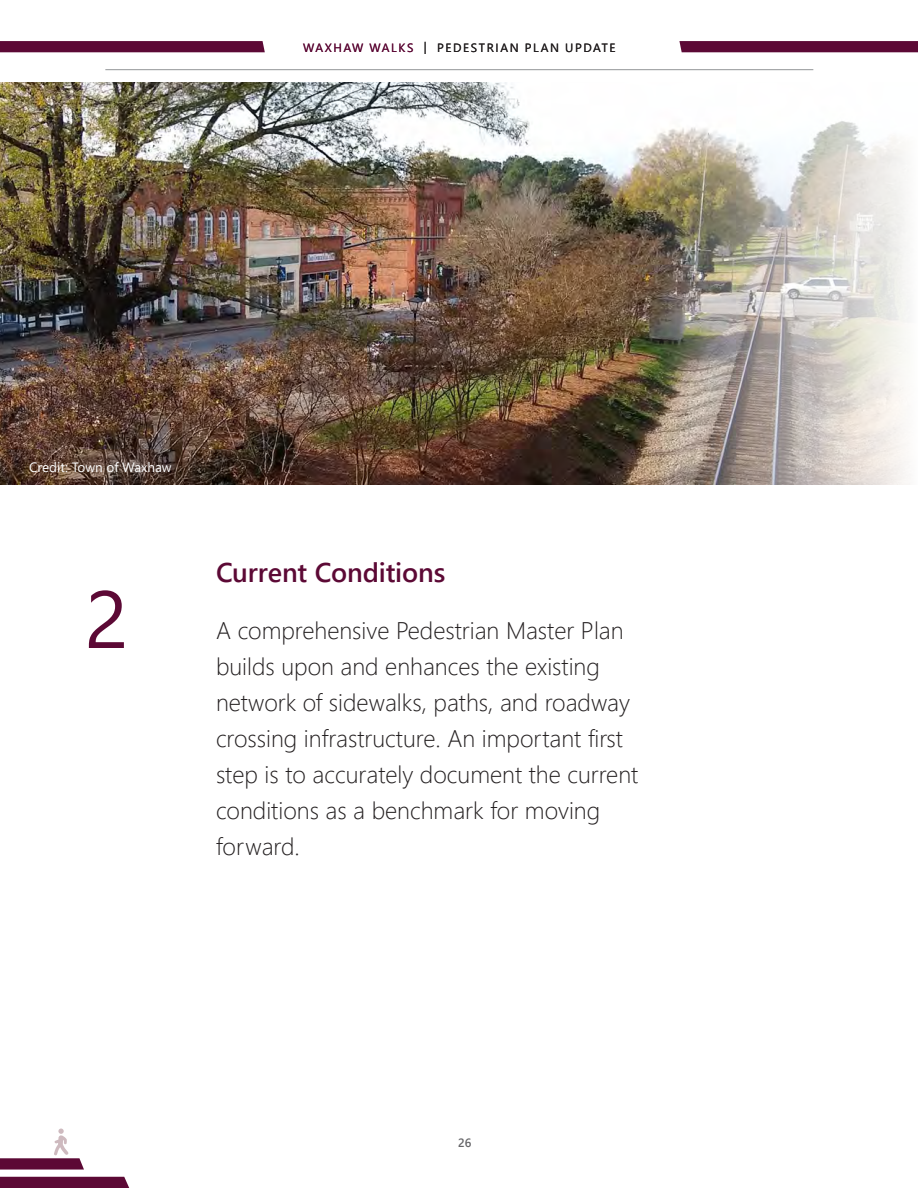
<style>
.page{position:relative;width:918px;height:1188px;background:#fff}
.page>*{position:absolute;margin:0;border:0;box-sizing:border-box;transform-origin:0 0}
.Chapter_Number{font:81px "Segoe UI";color:#5c0935}
.t1{font:600 27px "Segoe UI";letter-spacing:-.005em;color:#5c0935}
.Body_Text_No_Indent{font:300 24px/36px "Segoe UI";color:#231f20}
.t2{font:13.5px "Segoe UI";color:#fff}
.t3{font:12px "Segoe UI";letter-spacing:.135em;color:#231f20}
.t4{font:600 12px "Segoe UI";color:#656568}
.s1{color:#5c0935}
</style>
<div class="page">
<hr style="left:105px;top:69px;width:708px;height:1px;background:#939598">
<svg style="left:0;top:41px;width:265px;height:11px;background:#5d0b37"></svg>
<svg style="left:679px;top:41px;width:239px;height:11px;background:#5d0c37"></svg>
<svg style="left:0;top:1129px;width:84px;height:41px"></svg>
<svg style="left:0;top:1177px;width:129px;height:11px"></svg>
<img style="left:0;top:82px;width:909px;height:402px">
<p class="t3" style="left:303px;top:37px;width:314px"><span class="s1">WAXHAW WALKS</span> | PEDESTRIAN PLAN UPDATE</p>
<p class="t2" style="left:29px;top:455px;width:144px">Credit: Town of Waxhaw</p>
<p class="Chapter_Number" style="left:85px;top:543px;width:45px">2</p>
<h1 class="t1" style="left:216px;top:547px;width:231px">Current Conditions</h1>
<p class="Body_Text_No_Indent" style="left:216px;top:610px;width:424px">A comprehensive Pedestrian Master Plan builds upon and enhances the existing network of sidewalks, paths, and roadway crossing infrastructure. An important first step is to accurately document the current conditions as a benchmark for moving forward.</p>
<p class="t4" style="left:458px;top:1132px;width:15px">26</p>
</div>
